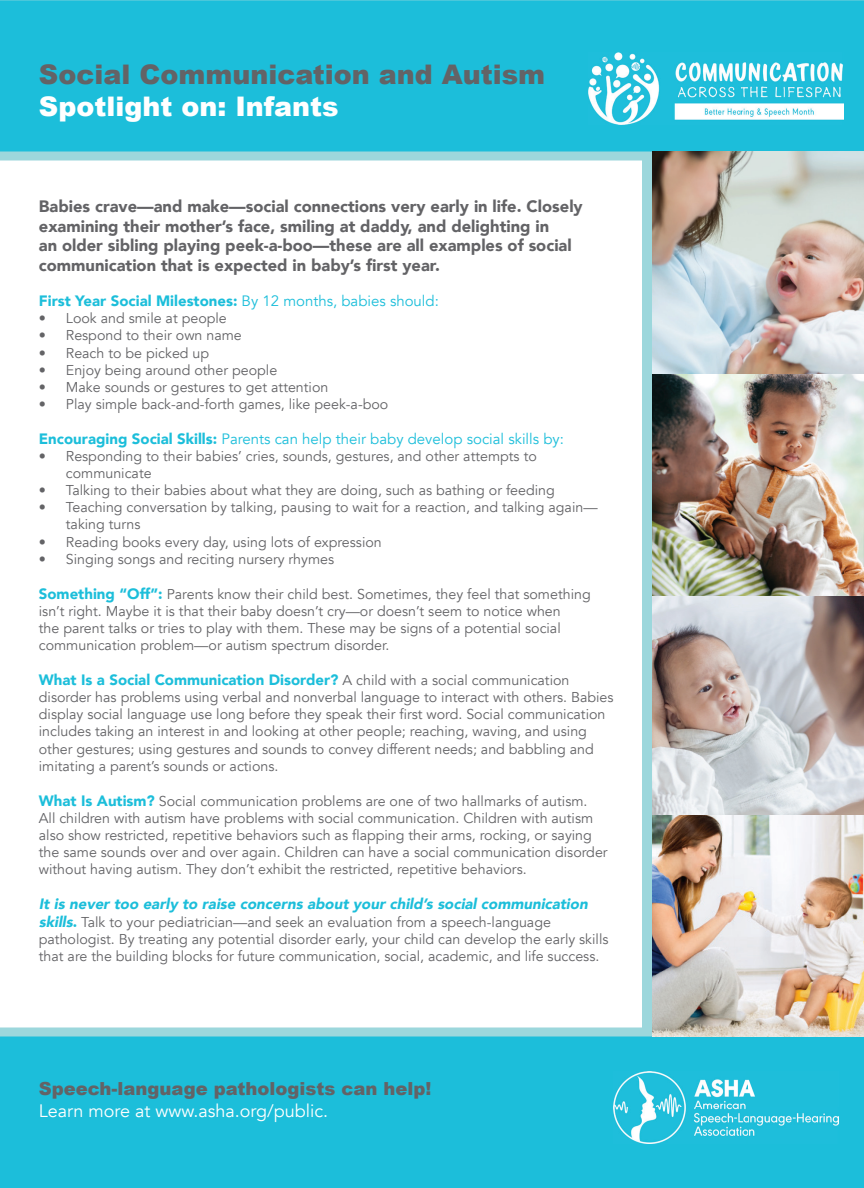
<style>
.page{position:relative;width:864px;height:1188px;background:#fff}
.page>*{position:absolute;margin:0;border:0;box-sizing:border-box;transform-origin:0 0}
.t1{font:900 27px "Arial";color:#636366}
.t2{font:900 27px "Arial";color:#fff}
.t3{font:900 18px "Arial";color:#636366}
.t4{font:18px "Avenir";color:#fff}
.t5{font:900 16.5px/19.8px "Avenir";color:#636366}
.t6{font:900 15px "Avenir";color:#1cbeda}
.t7{font:15px "Avenir";color:#1cbeda}
.t8{font:italic 900 15px "Avenir";color:#1cbeda}
.t9{font:14.25px/17.1px "Avenir";color:#636366}
.s1{font-weight:400}
.s2{font-weight:900}
.s3{font-weight:900;font-size:15px;color:#1cbeda}
.s4{font-weight:400;font-size:14.25px;color:#636366}
.s5{font-weight:900;font-style:italic;font-size:15px;color:#1cbeda}
</style>
<div class="page">
<div style="left:643px;top:0;width:221px;height:1188px;background:#9cd7dc"></div>
<div style="left:0;top:1028px;width:864px;height:160px;background:#1cbeda"></div>
<div style="left:0;top:0;width:864px;height:160px;background:#1cbeda"></div>
<img style="left:653px;top:596px;width:211px;height:440px">
<img style="left:653px;top:373px;width:211px;height:223px">
<img style="left:589px;top:52px;width:254px;height:73px">
<img style="left:614px;top:1072px;width:225px;height:72px">
<img style="left:653px;top:152px;width:211px;height:221px">
<h1 class="t1" style="left:39px;top:55px;width:508px">Social Communication and Autism</h1>
<h1 class="t2" style="left:39px;top:87px;width:301px">Spotlight on: Infants</h1>
<p class="t5" style="left:39px;top:196px;width:545px">Babies crave—and make—social connections very early in life. Closely examining their mother’s face, smiling at daddy, and delighting in<br>an older sibling playing peek-a-boo—these are all examples of social communication that is expected in baby’s first year.</p>
<p class="t6" style="left:39px;top:288px;width:402px">First Year Social Milestones: <span class="s1">By 12 months, babies should:</span></p>
<p class="t9" style="left:39px;top:310px;width:190px">• Look and smile at people</p>
<p class="t9" style="left:39px;top:327px;width:205px">• Respond to their own name</p>
<p class="t9" style="left:39px;top:344px;width:172px">• Reach to be picked up</p>
<p class="t9" style="left:39px;top:361px;width:240px">• Enjoy being around other people</p>
<p class="t9" style="left:39px;top:379px;width:291px">• Make sounds or gestures to get attention</p>
<p class="t9" style="left:39px;top:396px;width:351px">• Play simple back-and-forth games, like peek-a-boo</p>
<p class="t7" style="left:39px;top:430px;width:527px"><span class="s2">Encouraging Social Skills:</span> Parents can help their baby develop social skills by:</p>
<p class="t9" style="left:66px;top:448px;width:472px;text-indent:-27px">• Responding to their babies’ cries, sounds, gestures, and other attempts to communicate</p>
<p class="t9" style="left:39px;top:482px;width:517px">• Talking to their babies about what they are doing, such as bathing or feeding</p>
<p class="t9" style="left:66px;top:499px;width:533px;text-indent:-27px">• Teaching conversation by talking, pausing to wait for a reaction, and talking again— taking turns</p>
<p class="t9" style="left:39px;top:533px;width:344px">• Reading books every day, using lots of expression</p>
<p class="t9" style="left:39px;top:550px;width:297px">• Singing songs and reciting nursery rhymes</p>
<p class="t9" style="left:39px;top:586px;width:553px"><span class="s3">Something “Off”:</span> Parents know their child best. Sometimes, they feel that something isn’t right. Maybe it is that their baby doesn’t cry—or doesn’t seem to notice when<br>the parent talks or tries to play with them. These may be signs of a potential social communication problem—or autism spectrum disorder.</p>
<p class="t6" style="left:39px;top:667px;width:532px">What Is a Social Communication Disorder? <span class="s4">A child with a social communication</span></p>
<p class="t9" style="left:39px;top:689px;width:576px">disorder has problems using verbal and nonverbal language to interact with others. Babies display social language use long before they speak their first word. Social communication includes taking an interest in and looking at other people; reaching, waving, and using other gestures; using gestures and sounds to convey different needs; and babbling and imitating a parent’s sounds or actions.</p>
<p class="t9" style="left:39px;top:793px;width:570px"><span class="s3">What Is Autism?</span> Social communication problems are one of two hallmarks of autism.<br>All children with autism have problems with social communication. Children with autism also show restricted, repetitive behaviors such as flapping their arms, rocking, or saying the same sounds over and over again. Children can have a social communication disorder without having autism. They don’t exhibit the restricted, repetitive behaviors.</p>
<p class="t8" style="left:39px;top:891px;width:555px">Itisnevertoo early to raise concernsaboutyourchild’ssocialcommunication</p>
<p class="t9" style="left:39px;top:914px;width:571px"><span class="s5">skills</span><span class="s3">.</span> Talk to your pediatrician—and seek an evaluation from a speech-language pathologist. By treating any potential disorder early, your child can develop the early skills that are the building blocks for future communication, social, academic, and life success.</p>
<p class="t3" style="left:39px;top:1075px;width:394px">Speech-language pathologists can help!</p>
<p class="t4" style="left:39px;top:1100px;width:291px">Learn more at www.asha.org/public.</p>
</div>
